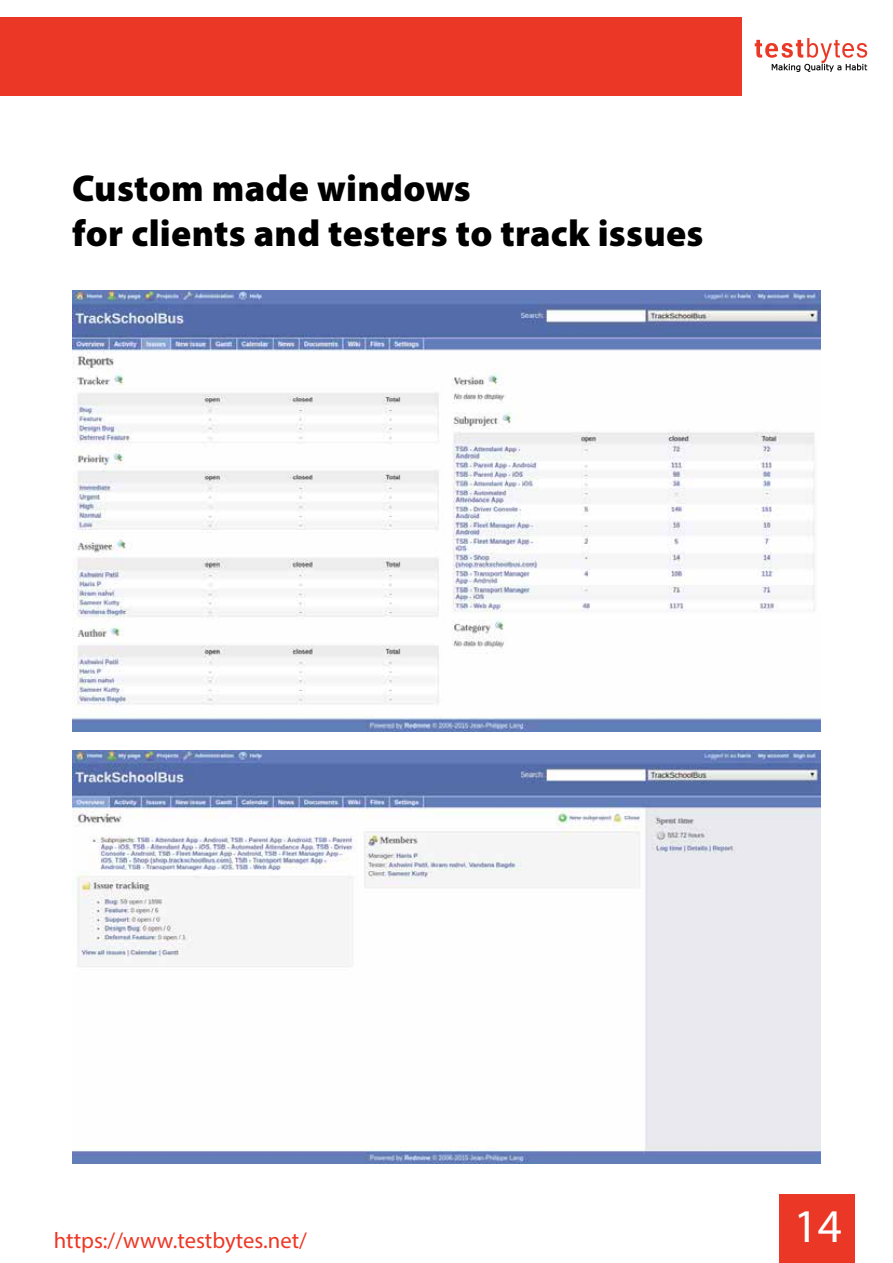
<style>
.page{position:relative;width:893px;height:1263px;background:#fff}
.page>*{position:absolute;margin:0;border:0;box-sizing:border-box;transform-origin:0 0}
.t1{font:47.1px "Myriad Pro";color:#fff}
.t2{font:900 37.5px/45px "Myriad Pro";letter-spacing:.01em;color:#000}
.t3{font:22.65px "Myriad Pro";color:#ed3725}
</style>
<div class="page">
<div style="left:780px;top:1195px;width:75px;height:68px;background:#ea3726"></div>
<div style="left:0;top:18px;width:741px;height:78px;background:#ea3726"></div>
<svg style="left:755px;top:38px;width:112px;height:34px"></svg>
<img style="left:72px;top:290px;width:749px;height:441px">
<img style="left:72px;top:750px;width:749px;height:413px">
<p class="t2" style="left:72px;top:165px;width:633px">Custom made windows<br>for clients and testers to track issues</p>
<p class="t3" style="left:54px;top:1227px;width:255px">https://www.testbytes.net/</p>
<p class="t1" style="left:794px;top:1197px;width:50px">14</p>
</div>
